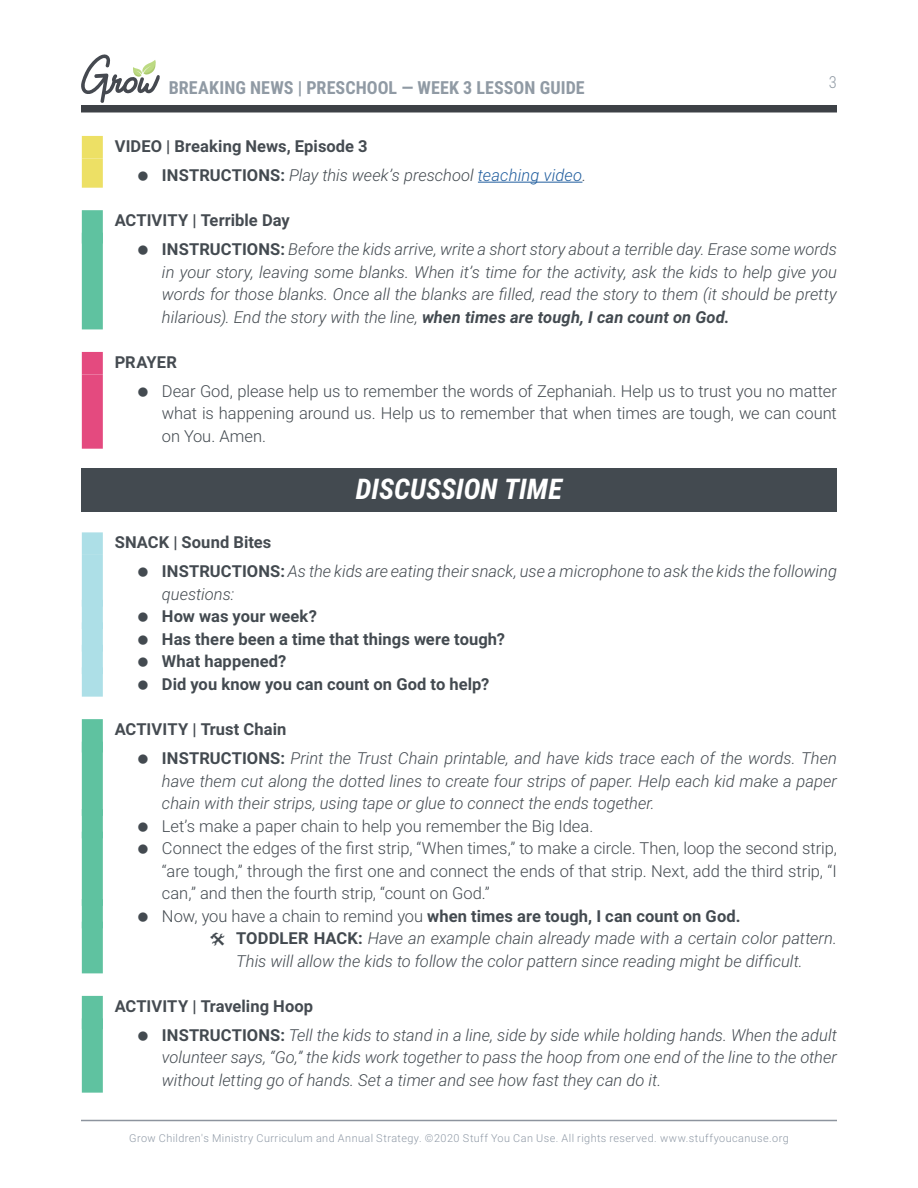
<style>
.page{position:relative;width:918px;height:1188px;background:#fff}
.page>*{position:absolute;margin:0;border:0;box-sizing:border-box;transform-origin:0 0}
.t1{font:italic 700 28.5px "Roboto Condensed";color:#fff}
.t2{font:700 18px "Roboto Condensed";letter-spacing:.005em;color:#909aa4}
.t3{font:italic 300 16.5px/29.2px "Roboto";color:#434a50}
.t4{font:300 16.5px/22.5px "Roboto";color:#434a50;text-align:justify}
.t5{font:700 16.5px/22.5px "Roboto";letter-spacing:.005em;color:#434a50}
.t6{font:700 16.5px/29.2px "Roboto";letter-spacing:.005em;color:#454b51}
.t7{font:300 16.5px "Roboto Condensed";color:#909aa4}
.t8{font:300 10.8px "Roboto";letter-spacing:.04em;color:#8f99a6}
.s1{color:#434a50}
.s2{font-weight:300;font-style:italic;color:#434a50}
.s3{font-weight:300;font-style:italic;color:#215e9e}
.s4{font-weight:700;font-style:normal;color:#454b51}
.s5{font-weight:700;font-style:normal}
.s6{font-weight:700}
.s7{font-weight:300}
</style>
<div class="page">
<div style="left:81px;top:105px;width:756px;height:7px;background:#3d4146"></div>
<svg style="left:81px;top:54px;width:79px;height:49px"></svg>
<hr style="left:81px;top:1120px;width:756px;height:1px;background:#8d949e">
<div style="left:82px;top:136px;width:21px;height:22px;background:#ede065"></div>
<div style="left:82px;top:158px;width:21px;height:30px;background:#ede065"></div>
<hr style="left:478px;top:182px;width:104px;height:1px;background:#215e9e">
<div style="left:82px;top:210px;width:21px;height:34px;background:#5fc2a0"></div>
<div style="left:82px;top:233px;width:21px;height:96px;background:#5fc2a0"></div>
<div style="left:82px;top:352px;width:21px;height:22px;background:#e44a7f"></div>
<div style="left:82px;top:374px;width:21px;height:75px;background:#e44a7f"></div>
<div style="left:81px;top:468px;width:756px;height:43px;background:#434a50"></div>
<div style="left:82px;top:532px;width:21px;height:23px;background:#addfe7"></div>
<div style="left:82px;top:555px;width:21px;height:52px;background:#addfe7"></div>
<div style="left:82px;top:600px;width:21px;height:29px;background:#addfe7"></div>
<div style="left:82px;top:622px;width:21px;height:30px;background:#addfe7"></div>
<div style="left:82px;top:645px;width:21px;height:29px;background:#addfe7"></div>
<div style="left:82px;top:667px;width:21px;height:30px;background:#addfe7"></div>
<div style="left:82px;top:719px;width:21px;height:34px;background:#5fc2a0"></div>
<div style="left:82px;top:742px;width:21px;height:74px;background:#5fc2a0"></div>
<div style="left:82px;top:809px;width:21px;height:29px;background:#5fc2a0"></div>
<div style="left:82px;top:832px;width:21px;height:74px;background:#5fc2a0"></div>
<div style="left:82px;top:899px;width:21px;height:29px;background:#5fc2a0"></div>
<div style="left:82px;top:922px;width:21px;height:51px;background:#5fc2a0"></div>
<div style="left:82px;top:996px;width:21px;height:33px;background:#5fc2a0"></div>
<div style="left:82px;top:1018px;width:21px;height:75px;background:#5fc2a0"></div>
<p class="t2" style="left:169px;top:75px;width:417px">BREAKING NEWS | PRESCHOOL — WEEK 3 LESSON GUIDE</p>
<p class="t7" style="left:829px;top:71px;width:10px">3</p>
<p class="t6" style="left:162px;top:131px;width:426px;text-indent:-47px">VIDEO | Breaking News, Episode 3<br><span class="s1">INSTRUCTIONS:</span> <span class="s2">Play this week’s preschool</span> <span class="s3">teaching video</span><span class="s2">.</span></p>
<p class="t3" style="left:162px;top:205px;width:677px;text-indent:-47px"><span class="s4">ACTIVITY | Terrible Day<br></span><span class="s5">INSTRUCTIONS:</span> Before the kids arrive, write a short story about a terrible day. Erase some words</p>
<p class="t3" style="left:162px;top:260px;width:677px;line-height:22.5px;text-align:justify">in your story, leaving some blanks. When it’s time for the activity, ask the kids to help give you words for those blanks. Once all the blanks are filled, read the story to them (it should be pretty hilarious). End the story with the line, <span class="s6">when times are tough, I can count on God.</span></p>
<p class="t6" style="left:115px;top:347px;width:64px">PRAYER</p>
<p class="t4" style="left:162px;top:379px;width:676px">Dear God, please help us to remember the words of Zephaniah. Help us to trust you no matter what is happening around us. Help us to remember that when times are tough, we can count on You. Amen.</p>
<h1 class="t1" style="left:356px;top:469px;width:208px">DISCUSSION TIME</h1>
<p class="t3" style="left:162px;top:527px;width:677px;text-indent:-47px"><span class="s4">SNACK | Sound Bites<br></span><span class="s5">INSTRUCTIONS:</span> As the kids are eating their snack, use a microphone to ask the kids the following</p>
<p class="t3" style="left:162px;top:579px;width:74px">questions:</p>
<p class="t5" style="left:162px;top:605px;width:344px">How was your week?<br>Has there been a time that things were tough?<br>What happened?<br>Did you know you can count on God to help?</p>
<p class="t3" style="left:162px;top:714px;width:677px;text-indent:-47px"><span class="s4">ACTIVITY | Trust Chain<br></span><span class="s5">INSTRUCTIONS:</span> Print the Trust Chain printable, and have kids trace each of the words. Then</p>
<p class="t3" style="left:162px;top:769px;width:677px;line-height:22.5px">have them cut along the dotted lines to create four strips of paper. Help each kid make a paper chain with their strips, using tape or glue to connect the ends together.</p>
<p class="t4" style="left:162px;top:814px;width:433px">Let’s make a paper chain to help you remember the Big Idea.</p>
<p class="t4" style="left:162px;top:836px;width:676px">Connect the edges of the first strip, “When times,” to make a circle. Then, loop the second strip,</p>
<p class="t4" style="left:162px;top:859px;width:677px">“are tough,” through the first one and connect the ends of that strip. Next, add the third strip, “I</p>
<p class="t4" style="left:162px;top:881px;width:329px">can,” and then the fourth strip, “count on God.”</p>
<p class="t5" style="left:162px;top:904px;width:580px"><span class="s7">Now, you have a chain to remind you</span> when times are tough, I can count on God.</p>
<p class="t3" style="left:236px;top:923px;width:602px"><span class="s5">TODDLER HACK:</span> Have an example chain already made with a certain color pattern.</p>
<p class="t3" style="left:236px;top:946px;width:568px">This will allow the kids to follow the color pattern since reading might be difficult.</p>
<p class="t3" style="left:162px;top:991px;width:676px;text-indent:-47px"><span class="s4">ACTIVITY | Traveling Hoop<br></span><span class="s5">INSTRUCTIONS:</span> Tell the kids to stand in a line, side by side while holding hands. When the adult</p>
<p class="t3" style="left:162px;top:1046px;width:677px;line-height:22.5px">volunteer says, “Go,” the kids work together to pass the hoop from one end of the line to the other without letting go of hands. Set a timer and see how fast they can do it.</p>
<p class="t8" style="left:129px;top:1131px;width:661px">Grow Children's Ministry Curriculum and Annual Strategy. ©2020 Stuff You Can Use. All rights reserved. www.stuffyoucanuse.org</p>
</div>
